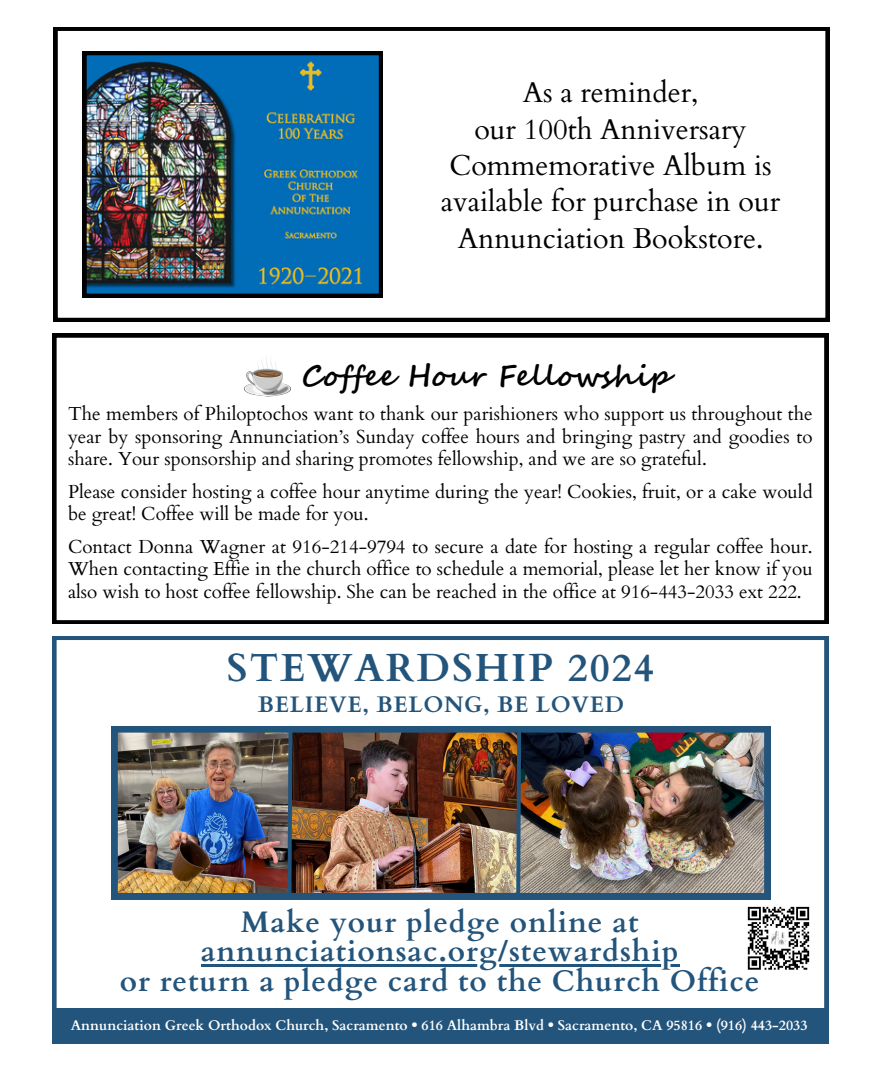
<style>
.page{position:relative;width:882px;height:1071px;background:#fff}
.page>*{position:absolute;margin:0;border:0;box-sizing:border-box;transform-origin:0 0}
.t1{font:700 39.2px "Cardo";letter-spacing:.05em;color:#23547b}
.t2{font:700 29.75px/29.8px "Cardo";letter-spacing:.03em;color:#23547b;text-align:center}
.t3{font:700 28.88px "Segoe Script";letter-spacing:.015em;color:#000}
.t4{font:28.7px/36.2px "Cardo";color:#000;text-align:center}
.t5{font:700 22.57px "Cardo";letter-spacing:.03em;color:#23547b}
.t6{font:18.9px/22.4px "Cardo";color:#000;text-align:justify}
.t7{font:700 14px "Cardo";color:#fff}
</style>
<div class="page">
<svg style="left:53px;top:334px;width:775px;height:290px"></svg>
<img style="left:245px;top:354px;width:46px;height:42px">
<img style="left:53px;top:636px;width:775px;height:408px">
<svg style="left:54px;top:27px;width:775px;height:295px"></svg>
<img style="left:83px;top:51px;width:300px;height:247px">
<h3 class="t4" style="left:441px;top:75px;width:341px">As a reminder,<br>our 100th Anniversary<br>Commemorative Album is available for purchase in our<br>Annunciation Bookstore.</h3>
<p class="t3" style="left:302px;top:355px;width:370px">Coffee Hour Fellowship</p>
<p class="t6" style="left:68px;top:403px;width:746px">The members of Philoptochos want to thank our parishioners who support us throughout the year by sponsoring Annunciation’s Sunday coffee hours and bringing pastry and goodies to share. Your sponsorship and sharing promotes fellowship, and we are so grateful.</p>
<p class="t6" style="left:68px;top:481px;width:746px">Please consider hosting a coffee hour anytime during the year! Cookies, fruit, or a cake would be great! Coffee will be made for you.</p>
<h1 class="t6" style="left:68px;top:536px;width:746px">Contact Donna Wagner at 916-214-9794 to secure a date for hosting a regular coffee hour.<br>When contacting Effie in the church office to schedule a memorial, please let her know if you also wish to host coffee fellowship. She can be reached in the office at 916-443-2033 ext 222.</h1>
<h3 class="t1" style="left:227px;top:642px;width:428px">STEWARDSHIP 2024</h3>
<h3 class="t5" style="left:258px;top:690px;width:368px">BELIEVE, BELONG, BE LOVED</h3>
<p class="t2" style="left:241px;top:907px;width:399px">Make your pledge online at</p>
<h2 class="t2" style="left:120px;top:937px;width:641px">annunciationsac.org/stewardship<br>or return a pledge card to the Church Office</h2>
<h4 class="t7" style="left:71px;top:1016px;width:738px">Annunciation Greek Orthodox Church, Sacramento • 616 Alhambra Blvd • Sacramento, CA 95816 • (916) 443-2033</h4>
</div>
